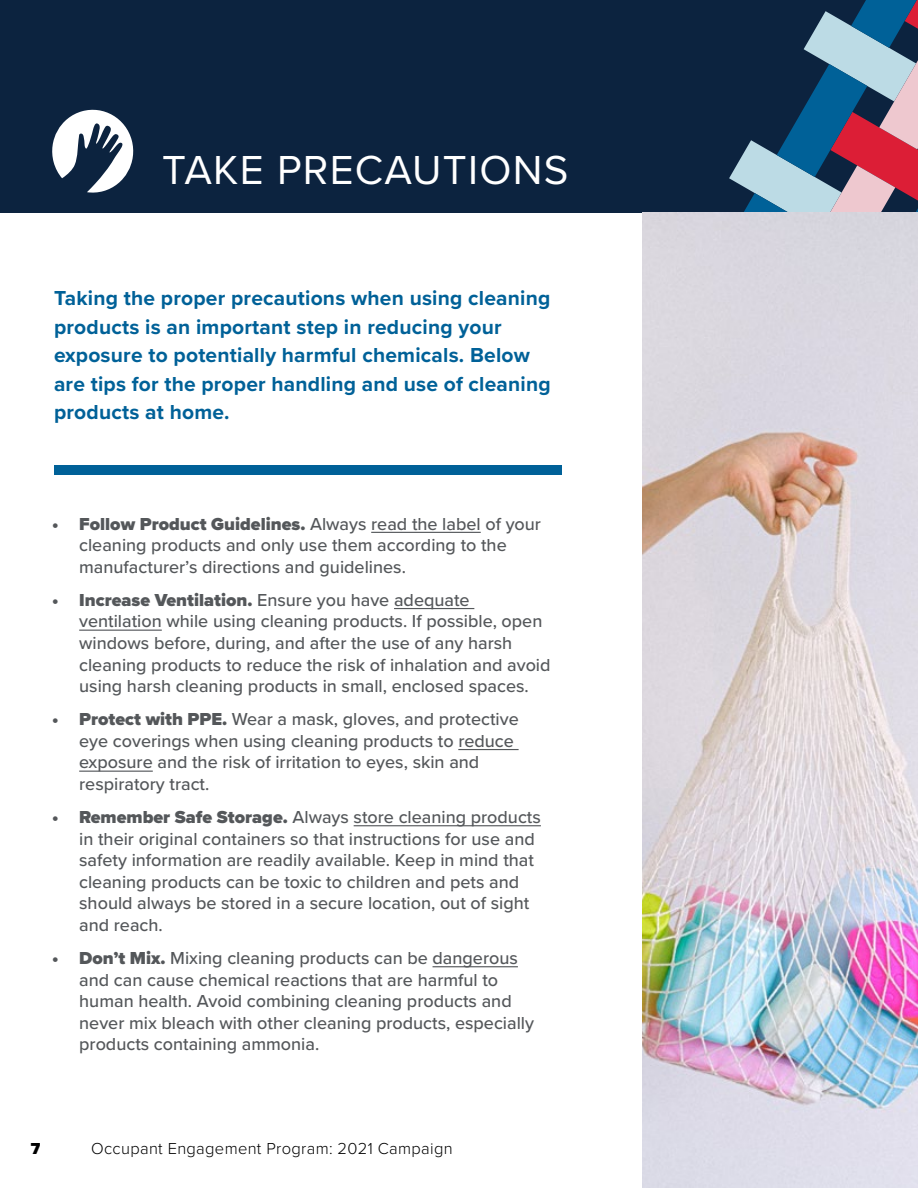
<style>
.page{position:relative;width:918px;height:1188px;background:#fff}
.page>*{position:absolute;margin:0;border:0;box-sizing:border-box;transform-origin:0 0}
.t1{font:42px "Proxima Nova";letter-spacing:.03em;color:#fff}
.t2{font:700 21px/28.5px "Proxima Nova";letter-spacing:.01em;color:#006198}
.t3{font:500 18px/21.6px "Proxima Nova";color:#54575a}
.t4{font:300 16.5px "Proxima Nova";letter-spacing:.02em;color:#000}
.t5{font:900 16.5px "Proxima Nova";color:#000}
.s1{font-weight:900}
</style>
<div class="page">
<div style="left:0;top:0;width:918px;height:212px;background:#0c233f"></div>
<svg style="left:729px;top:0;width:189px;height:212px"></svg>
<hr style="left:371px;top:532px;width:110px;height:1px;background:#54575a">
<hr style="left:394px;top:608px;width:80px;height:1px;background:#54575a">
<hr style="left:79px;top:630px;width:83px;height:1px;background:#54575a">
<hr style="left:458px;top:749px;width:61px;height:1px;background:#54575a">
<hr style="left:79px;top:771px;width:74px;height:1px;background:#54575a">
<hr style="left:354px;top:825px;width:187px;height:1px;background:#54575a">
<hr style="left:433px;top:966px;width:85px;height:1px;background:#54575a">
<div style="left:54px;top:465px;width:508px;height:9px;background:#006198"></div>
<img style="left:643px;top:212px;width:275px;height:976px">
<svg style="left:52px;top:109px;width:82px;height:84px"></svg>
<h1 class="t1" style="left:162px;top:139px;width:408px">TAKE PRECAUTIONS</h1>
<p class="t2" style="left:54px;top:283px;width:498px">Taking the proper precautions when using cleaning products is an important step in reducing your exposure to potentially harmful chemicals. Below are tips for the proper handling and use of cleaning products at home.</p>
<p class="t3" style="left:79px;top:512px;width:463px;text-indent:-27px"><span class="s1">• Follow Product Guidelines.</span> Always read the label of your cleaning products and only use them according to the manufacturer’s directions and guidelines.</p>
<p class="t3" style="left:79px;top:588px;width:473px;text-indent:-27px"><span class="s1">• Increase Ventilation.</span> Ensure you have adequate ventilation while using cleaning products. If possible, open windows before, during, and after the use of any harsh cleaning products to reduce the risk of inhalation and avoid using harsh cleaning products in small, enclosed spaces.</p>
<p class="t3" style="left:79px;top:708px;width:441px;text-indent:-27px"><span class="s1">• Protect with PPE.</span> Wear a mask, gloves, and protective eye coverings when using cleaning products to reduce exposure and the risk of irritation to eyes, skin and respiratory tract.</p>
<p class="t3" style="left:79px;top:806px;width:463px;text-indent:-27px"><span class="s1">• Remember Safe Storage.</span> Always store cleaning products in their original containers so that instructions for use and safety information are readily available. Keep in mind that cleaning products can be toxic to children and pets and should always be stored in a secure location, out of sight and reach.</p>
<p class="t3" style="left:79px;top:947px;width:456px;text-indent:-27px"><span class="s1">• Don’t Mix.</span> Mixing cleaning products can be dangerous and can cause chemical reactions that are harmful to human health. Avoid combining cleaning products and never mix bleach with other cleaning products, especially products containing ammonia.</p>
<p class="t5" style="left:31px;top:1136px;width:11px">7</p>
<p class="t4" style="left:91px;top:1136px;width:363px">Occupant Engagement Program: 2021 Campaign</p>
</div>
